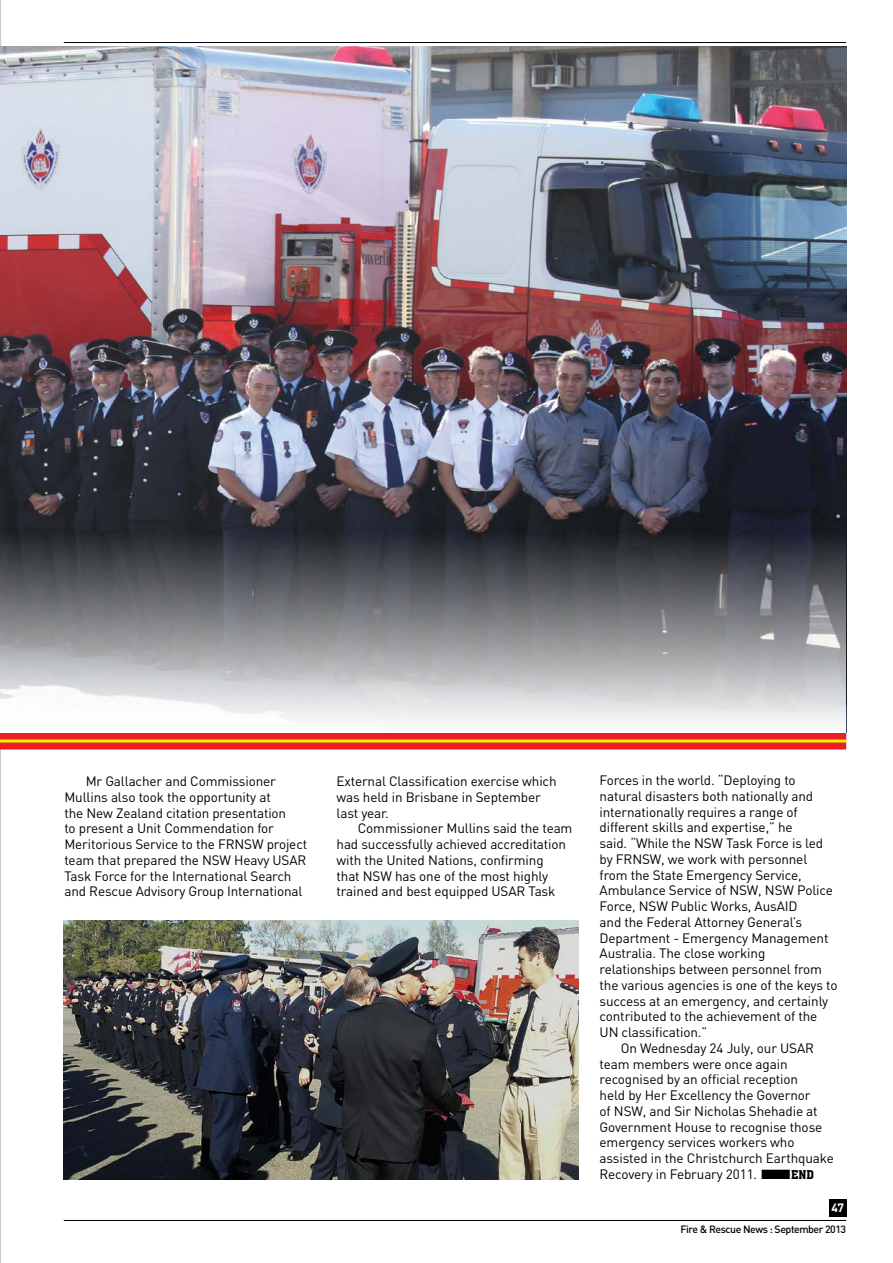
<style>
.page{position:relative;width:893px;height:1263px;background:#fff}
.page>*{position:absolute;margin:0;border:0;box-sizing:border-box;transform-origin:0 0}
.t1{font:13.5px/15.8px "DIN";letter-spacing:-.01em;color:#000}
.t2{font:700 12px "DIN";color:#fff}
.t3{font:500 10.5px "DIN";letter-spacing:-.04em;color:#000}
.s1{font-family:"Aachen BT";font-size:12px}
</style>
<div class="page">
<div style="left:829px;top:1199px;width:17px;height:17px;background:#000"></div>
<hr style="left:0;top:0;width:1px;height:1263px;background:#939598">
<hr style="left:64px;top:1220px;width:782px;height:1px;background:#000">
<hr style="left:64px;top:42px;width:782px;height:1px;background:#000">
<img style="left:64px;top:920px;width:514px;height:260px">
<img style="left:0;top:46px;width:846px;height:487px">
<div style="left:0;top:732px;width:846px;height:17px;background:#ed1d24"></div>
<hr style="left:0;top:739px;width:846px;height:3px;background:#fff200">
<svg style="left:0;top:533px;width:846px;height:199px;background:#8f9195"></svg>
<p class="t1" style="left:64px;top:773px;width:244px;text-indent:21px">Mr Gallacher and Commissioner Mullins also took the opportunity at<br>the New Zealand citation presentation<br>to present a Unit Commendation for Meritorious Service to the FRNSW project team that prepared the NSW Heavy USAR Task Force for the International Search and Rescue Advisory Group International</p>
<p class="t1" style="left:337px;top:773px;width:222px">External Classification exercise which was held in Brisbane in September last year.</p>
<p class="t1" style="left:337px;top:820px;width:237px;text-indent:21px">Commissioner Mullins said the team had successfully achieved accreditation with the United Nations, confirming<br>that NSW has one of the most highly trained and best equipped USAR Task</p>
<p class="t1" style="left:600px;top:772px;width:198px">Forces in the world. “Deploying to</p>
<p class="t1" style="left:600px;top:788px;width:215px">natural disasters both nationally and</p>
<p class="t1" style="left:600px;top:803px;width:200px">internationally requires a range of</p>
<p class="t1" style="left:600px;top:819px;width:195px">different skills and expertise,” he</p>
<p class="t1" style="left:600px;top:835px;width:225px">said. “While the NSW Task Force is led</p>
<p class="t1" style="left:600px;top:851px;width:209px">by FRNSW, we work with personnel</p>
<p class="t1" style="left:600px;top:866px;width:204px">from the State Emergency Service,</p>
<p class="t1" style="left:600px;top:882px;width:235px">Ambulance Service of NSW, NSW Police</p>
<p class="t1" style="left:600px;top:898px;width:200px">Force, NSW Public Works, AusAID</p>
<p class="t1" style="left:600px;top:914px;width:204px">and the Federal Attorney General’s</p>
<p class="t1" style="left:600px;top:929px;width:230px">Department - Emergency Management</p>
<p class="t1" style="left:600px;top:945px;width:167px">Australia. The close working</p>
<p class="t1" style="left:600px;top:961px;width:224px">relationships between personnel from</p>
<p class="t1" style="left:600px;top:977px;width:240px">the various agencies is one of the keys to</p>
<p class="t1" style="left:600px;top:992px;width:230px">success at an emergency, and certainly</p>
<p class="t1" style="left:600px;top:1008px;width:219px">contributed to the achievement of the</p>
<p class="t1" style="left:600px;top:1024px;width:109px">UN classification.”</p>
<p class="t1" style="left:621px;top:1040px;width:195px">On Wednesday 24 July, our USAR</p>
<p class="t1" style="left:600px;top:1055px;width:190px">team members were once again</p>
<p class="t1" style="left:600px;top:1071px;width:200px">recognised by an official reception</p>
<p class="t1" style="left:600px;top:1087px;width:213px">held by Her Excellency the Governor</p>
<p class="t1" style="left:600px;top:1103px;width:220px">of NSW, and Sir Nicholas Shehadie at</p>
<p class="t1" style="left:600px;top:1118px;width:224px">Government House to recognise those</p>
<p class="t1" style="left:600px;top:1134px;width:196px">emergency services workers who</p>
<p class="t1" style="left:600px;top:1150px;width:236px">assisted in the Christchurch Earthquake</p>
<p class="t1" style="left:600px;top:1166px;width:216px">Recovery in February 2011. ■<span class="s1">END</span></p>
<p class="t2" style="left:831px;top:1200px;width:14px">47</p>
<p class="t3" style="left:680px;top:1223px;width:167px">Fire &amp; Rescue News : September 2013</p>
</div>
